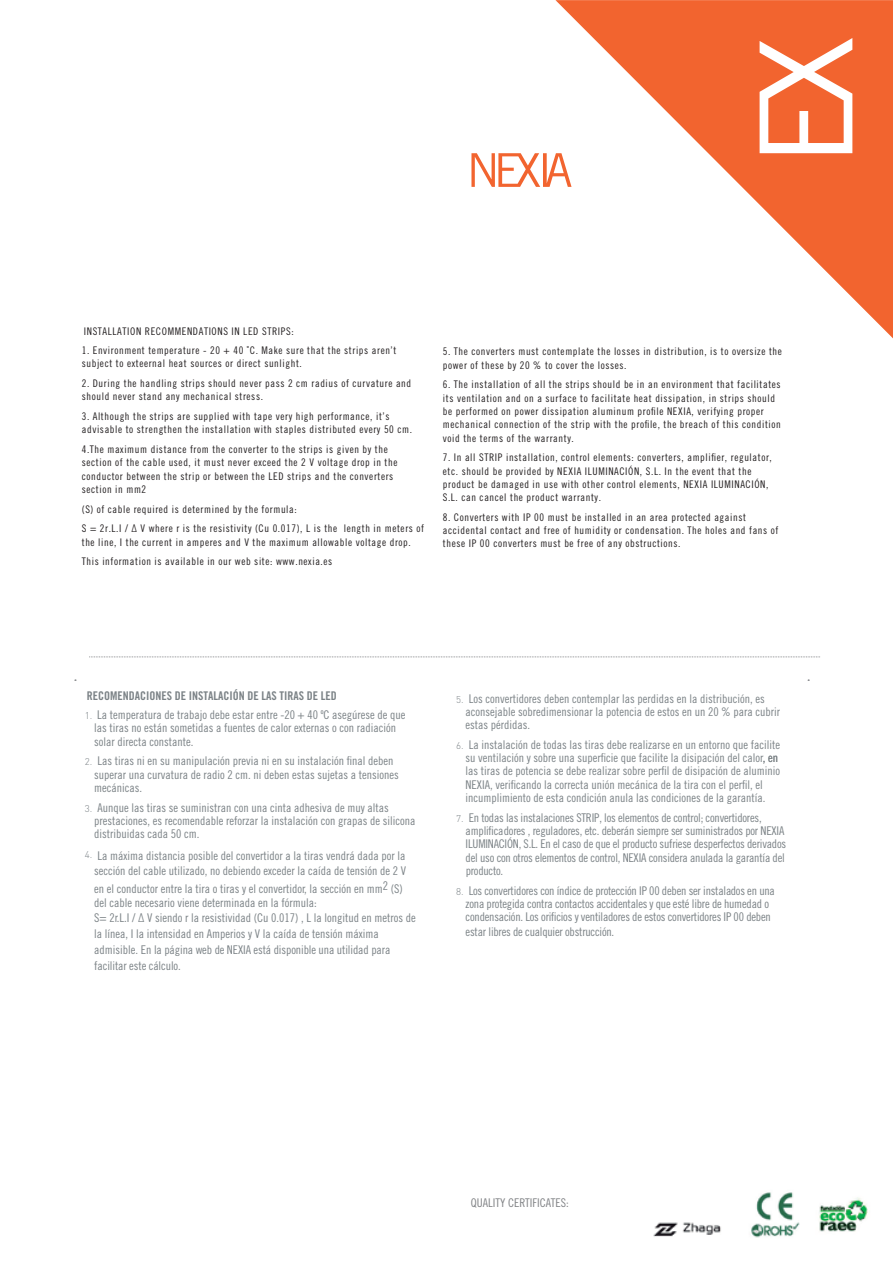
<style>
.page{position:relative;width:893px;height:1263px;background:#fff}
.page>*{position:absolute;margin:0;border:0;box-sizing:border-box;transform-origin:0 0}
.t1{font:12px/13.4px "Trade Gothic LT Std Cn 18";color:#7b8286}
.t2{font:12px "Trade Gothic LT Std Bd Cn 20";color:#7b8286}
.t3{font:12px "Trade Gothic LT Std Cn 18";color:#808285}
.t4{font:10.5px/13.4px "Trade Gothic LT Std Cn 18";letter-spacing:.06em;color:#231f20}
.s1{font-family:"DIN Pro";font-weight:300;font-size:9.75px}
</style>
<div class="page">
<svg style="left:555px;top:0;width:338px;height:338px"></svg>
<svg style="left:471px;top:153px;width:100px;height:34px"></svg>
<svg style="left:760px;top:38px;width:92px;height:115px"></svg>
<img style="left:653px;top:1192px;width:215px;height:46px">
<svg style="left:90px;top:656px;width:730px;height:1px"></svg>
<p class="t4" style="left:84px;top:324px;width:211px">INSTALLATION RECOMMENDATIONS IN LED STRIPS:</p>
<p class="t4" style="left:82px;top:343px;width:316px">1. Environment temperature - 20 + 40 ˚C. Make sure that the strips aren’t subject to exteernal heat sources or direct sunlight.</p>
<p class="t4" style="left:82px;top:376px;width:331px">2. During the handling strips should never pass 2 cm radius of curvature and should never stand any mechanical stress.</p>
<p class="t4" style="left:82px;top:409px;width:332px">3. Although the strips are supplied with tape very high performance, it’s advisable to strengthen the installation with staples distributed every 50 cm.</p>
<p class="t4" style="left:82px;top:442px;width:317px">4.The maximum distance from the converter to the strips is given by the section of the cable used, it must never exceed the 2 V voltage drop in the conductor between the strip or between the LED strips and the converters section in mm2</p>
<p class="t4" style="left:82px;top:499px;width:344px;line-height:19.8px">(S) of cable required is determined by the formula:<br>S = 2r.L.I / ∆ V where r is the resistivity (Cu 0.017), L is the length in meters of</p>
<p class="t4" style="left:82px;top:532px;width:331px;line-height:19.8px">the line, I the current in amperes and V the maximum allowable voltage drop.<br>This information is available in our web site: www.nexia.es</p>
<p class="t4" style="left:443px;top:345px;width:340px">5. The converters must contemplate the losses in distribution, is to oversize the power of these by 20 % to cover the losses.</p>
<p class="t4" style="left:443px;top:378px;width:339px">6. The installation of all the strips should be in an environment that facilitates its ventilation and on a surface to facilitate heat dissipation, in strips should be performed on power dissipation aluminum profile NEXIA, verifying proper mechanical connection of the strip with the profile, the breach of this condition void the terms of the warranty.</p>
<p class="t4" style="left:443px;top:451px;width:330px">7. In all STRIP installation, control elements: converters, amplifier, regulator, etc. should be provided by NEXIA ILUMINACIÓN, S.L. In the event that the product be damaged in use with other control elements, NEXIA ILUMINACIÓN, S.L. can cancel the product warranty.</p>
<p class="t4" style="left:443px;top:510px;width:337px">8. Converters with IP 00 must be installed in an area protected against accidental contact and free of humidity or condensation. The holes and fans of these IP 00 converters must be free of any obstructions.</p>
<p class="t2" style="left:87px;top:688px;width:251px">RECOMENDACIONES DE INSTALACIÓN DE LAS TIRAS DE LED</p>
<p class="t1" style="left:94px;top:708px;width:313px;text-indent:-9px"><span class="s1">1.</span> La temperatura de trabajo debe estar entre -20 + 40 ºC asegúrese de que las tiras no están sometidas a fuentes de calor externas o con radiación solar directa constante.</p>
<p class="t1" style="left:94px;top:754px;width:306px;text-indent:-9px"><span class="s1">2.</span> Las tiras ni en su manipulación previa ni en su instalación final deben superar una curvatura de radio 2 cm. ni deben estas sujetas a tensiones mecánicas.</p>
<p class="t1" style="left:94px;top:801px;width:323px;text-indent:-9px"><span class="s1">3.</span> Aunque las tiras se suministran con una cinta adhesiva de muy altas prestaciones, es recomendable reforzar la instalación con grapas de silicona distribuidas cada 50 cm.</p>
<p class="t1" style="left:85px;top:847px;width:323px;line-height:15.8px;text-align:right"><span class="s1">4.</span> La máxima distancia posible del convertidor a la tiras vendrá dada por la sección del cable utilizado, no debiendo exceder la caída de tensión de 2 V</p>
<p class="t1" style="left:94px;top:882px;width:310px">en el conductor entre la tira o tiras y el convertidor, la sección en mm2 (S) del cable necesario viene determinada en la fórmula:</p>
<p class="t1" style="left:94px;top:910px;width:323px;line-height:15.8px">S= 2r.L.I / ∆ V siendo r la resistividad (Cu 0.017) , L la longitud en metros de la línea, I la intensidad en Amperios y V la caída de tensión máxima admisible. En la página web de NEXIA está disponible una utilidad para facilitar este cálculo.</p>
<p class="t1" style="left:466px;top:691px;width:316px;text-indent:-9px"><span class="s1">5.</span> Los convertidores deben contemplar las perdidas en la distribución, es aconsejable sobredimensionar la potencia de estos en un 20 % para cubrir estas pérdidas.</p>
<p class="t1" style="left:466px;top:738px;width:316px;text-indent:-9px"><span class="s1">6.</span> La instalación de todas las tiras debe realizarse en un entorno que facilite su ventilación y sobre una superficie que facilite la disipación del calor, en las tiras de potencia se debe realizar sobre perfil de disipación de aluminio NEXIA, verificando la correcta unión mecánica de la tira con el perfil, el incumplimiento de esta condición anula las condiciones de la garantía.</p>
<p class="t1" style="left:466px;top:811px;width:322px;text-indent:-9px"><span class="s1">7.</span> En todas las instalaciones STRIP, los elementos de control; convertidores, amplificadores , reguladores, etc. deberán siempre ser suministrados por NEXIA ILUMINACIÓN, S.L. En el caso de que el producto sufriese desperfectos derivados del uso con otros elementos de control, NEXIA considera anulada la garantía del producto.</p>
<p class="t1" style="left:466px;top:883px;width:311px;text-indent:-10px"><span class="s1">8.</span> Los convertidores con índice de protección IP 00 deben ser instalados en una zona protegida contra contactos accidentales y que esté libre de humedad o condensación. Los orificios y ventiladores de estos convertidores IP 00 deben estar libres de cualquier obstrucción.</p>
<p class="t3" style="left:471px;top:1195px;width:99px">QUALITY CERTIFICATES:</p>
</div>
